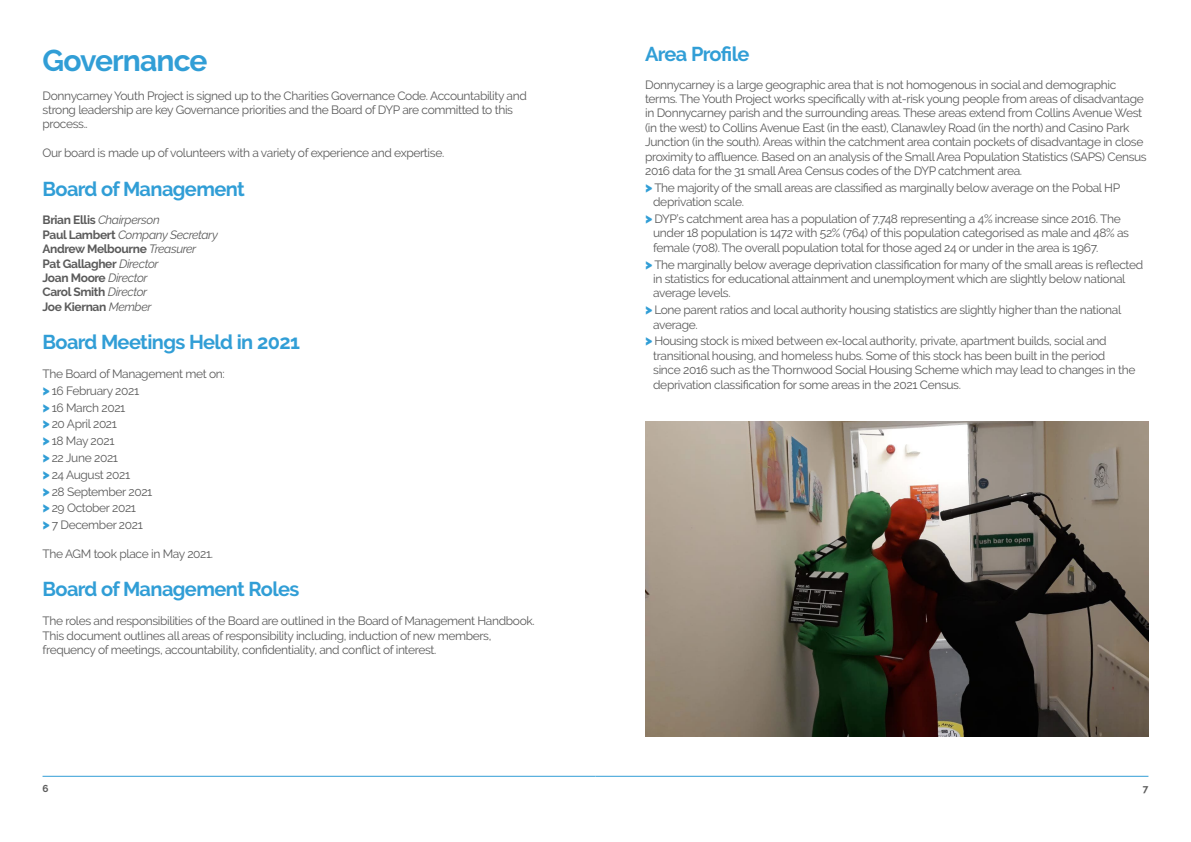
<style>
.page{position:relative;width:1191px;height:842px;background:#fff}
.page>*{position:absolute;margin:0;border:0;box-sizing:border-box;transform-origin:0 0}
.t1{font:700 30px "Raleway";letter-spacing:-.03em;color:#319ed6}
.t2{font:700 20px "Raleway";letter-spacing:-.03em;color:#319ed6}
.t3{font:12px/14.4px "Raleway";letter-spacing:-.03em;color:#5b5b5b}
.t4{font:700 12px/14.4px "Raleway";letter-spacing:-.03em;color:#5b5b5b}
.t5{font:700 10px "Raleway";color:#5b5b5b}
.s1{font-weight:400;font-style:italic}
.s2{font-weight:900;font-size:14px;color:#319ed6}
</style>
<div class="page">
<hr style="left:43px;top:776px;width:552px;height:1px;background:#319ed6">
<hr style="left:595px;top:776px;width:553px;height:1px;background:#319ed6">
<img style="left:645px;top:421px;width:503px;height:316px">
<h1 class="t1" style="left:43px;top:43px;width:166px">Governance</h1>
<p class="t3" style="left:43px;top:88px;width:486px">Donnycarney Youth Project is signed up to the Charities Governance Code. Accountability and strong leadership are key Governance priorities and the Board of DYP are committed to this process..</p>
<p class="t3" style="left:43px;top:146px;width:403px">Our board is made up of volunteers with a variety of experience and expertise.</p>
<h2 class="t2" style="left:43px;top:177px;width:204px">Board of Management</h2>
<p class="t4" style="left:43px;top:213px;width:177px">Brian Ellis <span class="s1">Chairperson<br></span>Paul Lambert <span class="s1">Company Secretary<br></span>Andrew Melbourne <span class="s1">Treasurer<br></span>Pat Gallagher <span class="s1">Director<br></span>Joan Moore <span class="s1">Director<br></span>Carol Smith <span class="s1">Director<br></span>Joe Kiernan <span class="s1">Member</span></p>
<h2 class="t2" style="left:43px;top:331px;width:259px">Board Meetings Held in 2021</h2>
<p class="t3" style="left:43px;top:365px;width:184px;line-height:16.8px">The Board of Management met on: <span class="s2">&gt;</span> 16 February 2021<br><span class="s2">&gt;</span> 16 March 2021<br><span class="s2">&gt;</span> 20 April 2021<br><span class="s2">&gt;</span> 18 May 2021<br><span class="s2">&gt;</span> 22 June 2021<br><span class="s2">&gt;</span> 24 August 2021<br><span class="s2">&gt;</span> 28 September 2021<br><span class="s2">&gt;</span> 29 October 2021<br><span class="s2">&gt;</span> 7 December 2021</p>
<p class="t3" style="left:43px;top:546px;width:172px">The AGM took place in May 2021.</p>
<h2 class="t2" style="left:43px;top:578px;width:258px">Board of Management Roles</h2>
<p class="t3" style="left:43px;top:614px;width:494px">The roles and responsibilities of the Board are outlined in the Board of Management Handbook.<br>This document outlines all areas of responsibility including, induction of new members, frequency of meetings, accountability, confidentiality, and conflict of interest.</p>
<h2 class="t2" style="left:645px;top:43px;width:106px">Area Profile</h2>
<p class="t3" style="left:645px;top:77px;width:503px">Donnycarney is a large geographic area that is not homogenous in social and demographic terms. The Youth Project works specifically with at-risk young people from areas of disadvantage in Donnycarney parish and the surrounding areas. These areas extend from Collins Avenue West (in the west) to Collins Avenue East (in the east), Clanawley Road (in the north) and Casino Park Junction (in the south). Areas within the catchment area contain pockets of disadvantage in close proximity to affluence. Based on an analysis of the Small Area Population Statistics (SAPS) Census 2016 data for the 31 small Area Census codes of the DYP catchment area.</p>
<p class="t3" style="left:653px;top:180px;width:468px;text-indent:-8px"><span class="s2">&gt;</span> The majority of the small areas are classified as marginally below average on the Pobal HP deprivation scale.</p>
<p class="t3" style="left:653px;top:212px;width:477px;text-indent:-8px"><span class="s2">&gt;</span> DYP’s catchment area has a population of 7,748 representing a 4% increase since 2016. The under 18 population is 1472 with 52% (764) of this population categorised as male and 48% as female (708). The overall population total for those aged 24 or under in the area is 1967.</p>
<p class="t3" style="left:653px;top:257px;width:491px;text-indent:-8px"><span class="s2">&gt;</span> The marginally below average deprivation classification for many of the small areas is reflected in statistics for educational attainment and unemployment which are slightly below national average levels.</p>
<p class="t3" style="left:653px;top:303px;width:469px;text-indent:-8px"><span class="s2">&gt;</span> Lone parent ratios and local authority housing statistics are slightly higher than the national average.</p>
<p class="t3" style="left:653px;top:334px;width:483px;text-indent:-8px"><span class="s2">&gt;</span> Housing stock is mixed between ex-local authority, private, apartment builds, social and transitional housing, and homeless hubs. Some of this stock has been built in the period since 2016 such as the Thornwood Social Housing Scheme which may lead to changes in the deprivation classification for some areas in the 2021 Census.</p>
<p class="t5" style="left:43px;top:783px;width:8px">6</p>
<p class="t5" style="left:1142px;top:783px;width:7px">7</p>
</div>
